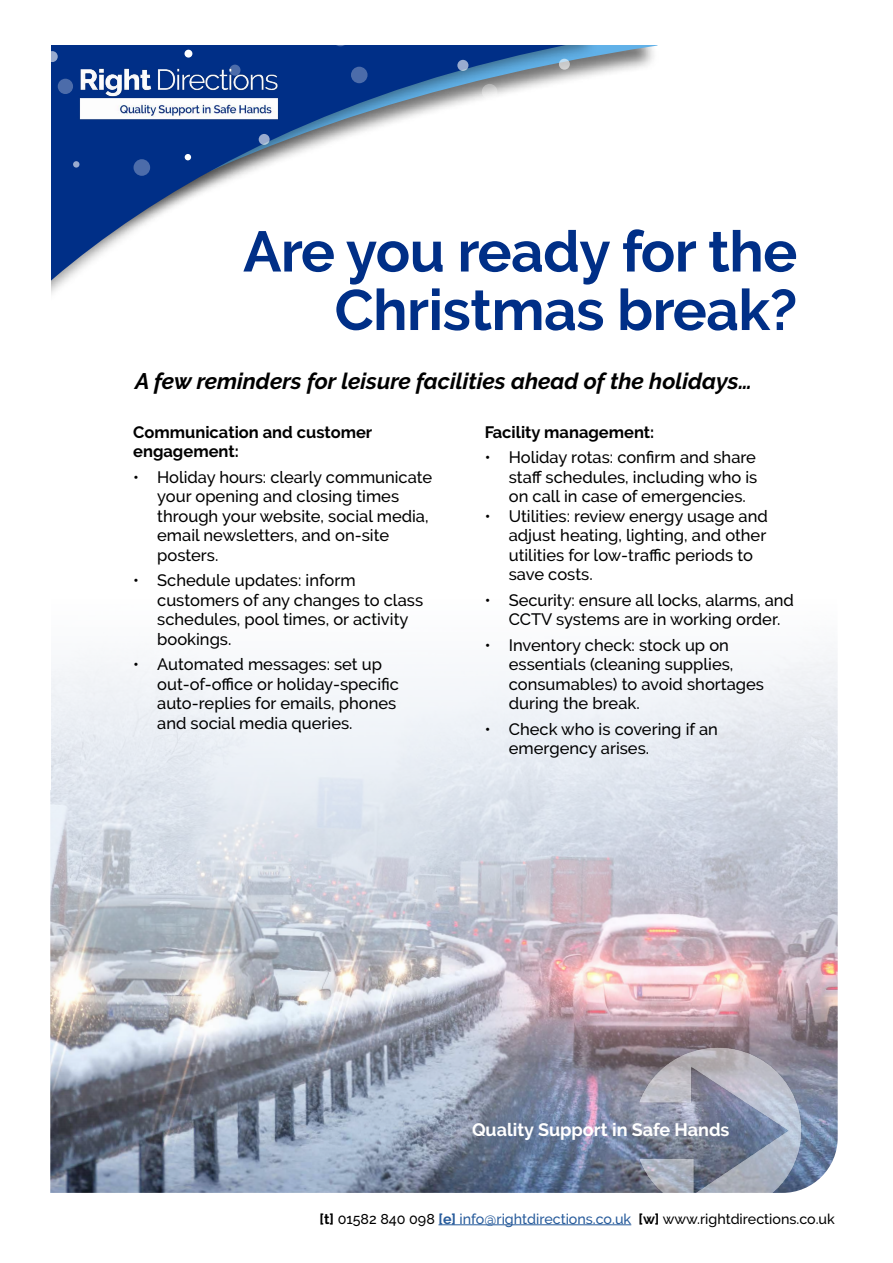
<style>
.page{position:relative;width:893px;height:1263px;background:#fff}
.page>*{position:absolute;margin:0;border:0;box-sizing:border-box;transform-origin:0 0}
.t1{font:700 57px/58.5px "Raleway";letter-spacing:-.01em;color:#002f87;text-align:right}
.t2{font:italic 700 22.5px "Raleway";color:#000}
.t3{font:700 18px "Raleway";color:#fff}
.t4{font:500 16.5px/19.5px "Raleway";color:#000}
.t5{font:700 16.5px/19.5px "Raleway";color:#000}
.t6{font:500 14.25px "Raleway";color:#000}
.s1{font-weight:700}
.s2{font-weight:700;color:#275b9b}
.s3{color:#275b9b}
</style>
<div class="page">
<img style="left:50px;top:650px;width:788px;height:543px">
<svg style="left:598px;top:45px;width:59px;height:30px"></svg>
<svg style="left:51px;top:45px;width:536px;height:249px"></svg>
<img style="left:51px;top:45px;width:253px;height:106px">
<div style="left:0;top:3px;width:51px;height:787px;background:#fff"></div>
<hr style="left:438px;top:1224px;width:193px;height:1px;background:#275b9b">
<img style="left:612px;top:1026px;width:195px;height:167px">
<div style="left:468px;top:174px;width:9px;height:9px;background:#fff;border-radius:50%"></div>
<div style="left:184px;top:50px;width:8px;height:8px;background:#fff;border-radius:50%"></div>
<svg style="left:457px;top:60px;width:11px;height:11px"></svg>
<svg style="left:47px;top:51px;width:11px;height:11px"></svg>
<svg style="left:185px;top:154px;width:6px;height:6px"></svg>
<div style="left:73px;top:161px;width:6px;height:7px;background:#99abcf;border-radius:50%"></div>
<div style="left:494px;top:124px;width:9px;height:9px;background:#fff;border-radius:50%"></div>
<div style="left:58px;top:79px;width:15px;height:15px;background:#4c6caa;border-radius:50%"></div>
<div style="left:325px;top:141px;width:16px;height:16px;background:#fff;border-radius:50%"></div>
<svg style="left:229px;top:65px;width:11px;height:11px"></svg>
<div style="left:134px;top:159px;width:16px;height:17px;background:#4c6caa;border-radius:50%"></div>
<div style="left:549px;top:149px;width:8px;height:8px;background:#fff;border-radius:50%"></div>
<div style="left:332px;top:30px;width:17px;height:16px;background:#fff;border-radius:50%"></div>
<svg style="left:259px;top:134px;width:11px;height:11px"></svg>
<svg style="left:482px;top:84px;width:15px;height:15px"></svg>
<div style="left:351px;top:67px;width:17px;height:16px;background:#4c6caa;border-radius:50%"></div>
<svg style="left:559px;top:59px;width:11px;height:11px"></svg>
<h1 class="t1" style="left:243px;top:222px;width:556px">Are you ready for the<br>Christmas break?</h1>
<h2 class="t2" style="left:135px;top:368px;width:618px">A few reminders for leisure facilities ahead of the holidays…</h2>
<p class="t5" style="left:133px;top:422px;width:241px">Communication and customer engagement:</p>
<p class="t4" style="left:157px;top:467px;width:276px;text-indent:-24px">• Holiday hours: clearly communicate your opening and closing times through your website, social media, email newsletters, and on-site posters.</p>
<p class="t4" style="left:157px;top:570px;width:267px;text-indent:-24px">• Schedule updates: inform customers of any changes to class schedules, pool times, or activity bookings.</p>
<p class="t4" style="left:157px;top:654px;width:243px;text-indent:-24px">• Automated messages: set up out-of-office or holiday-specific auto-replies for emails, phones and social media queries.</p>
<p class="t5" style="left:485px;top:422px;width:171px">Facility management:</p>
<p class="t4" style="left:509px;top:447px;width:250px;text-align:justify;text-indent:-24px">• Holiday rotas: confirm and share staff schedules, including who is on call in case of emergencies.</p>
<p class="t4" style="left:509px;top:506px;width:261px;text-indent:-24px">• Utilities: review energy usage and adjust heating, lighting, and other utilities for low-traffic periods to save costs.</p>
<p class="t4" style="left:509px;top:590px;width:287px;text-indent:-24px">• Security: ensure all locks, alarms, and<br>CCTV systems are in working order.</p>
<p class="t4" style="left:509px;top:635px;width:257px;text-indent:-24px">• Inventory check: stock up on essentials (cleaning supplies, consumables) to avoid shortages during the break.</p>
<p class="t4" style="left:509px;top:719px;width:211px;text-indent:-24px">• Check who is covering if an emergency arises.</p>
<p class="t3" style="left:472px;top:1119px;width:259px">Quality Support in Safe Hands</p>
<p class="t6" style="left:320px;top:1210px;width:517px"><span class="s1">[t]</span> 01582 840 098 <span class="s2">[e]</span> <span class="s3">info@rightdirections.co.uk</span> <span class="s1">[w]</span> www.rightdirections.co.uk</p>
</div>
